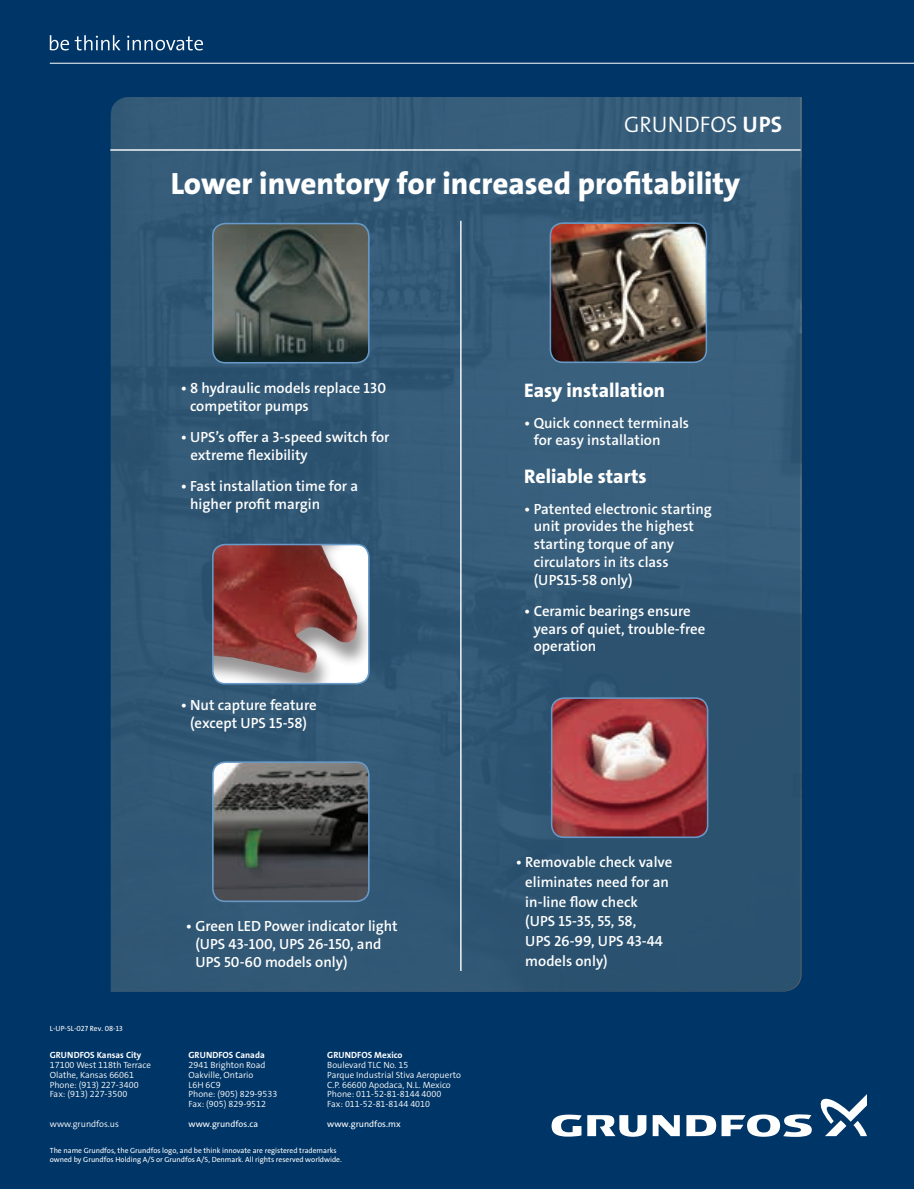
<style>
.page{position:relative;width:914px;height:1189px;background:#fff}
.page>*{position:absolute;margin:0;border:0;box-sizing:border-box;transform-origin:0 0}
.t1{font:31.05px "Grundfos The Sans OT 8 XB";color:#fff}
.t2{font:22.5px "Grundfos The Sans OT 4 SL";color:#fff}
.t3{font:19.65px "Grundfos The Sans OT 8 XB";color:#fff}
.t4{font:14.85px/17.7px "Grundfos The Sans OT 6 SB";color:#fff}
.t5{font:9px/9.9px "Grundfos The Sans OT 4 SL";color:#fff}
.t6{font:9px "Grundfos The Sans OT 7 B";color:#fff}
.t7{font:9px "Grundfos The Sans OT 5 R";color:#fff}
.t8{font:7.5px/9px "Grundfos The Sans OT 5 R";color:#fff}
.s1{font-family:"Grundfos The Sans OT 7 B"}
</style>
<div class="page">
<div style="left:0;top:0;width:913px;height:1189px;background:#003667"></div>
<div style="left:110px;top:97px;width:690px;height:894px;background:#325876"></div>
<img style="left:213px;top:223px;width:155px;height:140px">
<div style="left:212px;top:223px;width:157px;height:140px;border:2px solid #679ac8;border-radius:12px"></div>
<div style="left:213px;top:544px;width:155px;height:139px;background:#231f20;opacity:.46"></div>
<img style="left:213px;top:544px;width:144px;height:129px">
<div style="left:212px;top:544px;width:157px;height:140px;border:2px solid #679ac8;border-radius:12px"></div>
<img style="left:551px;top:698px;width:156px;height:139px">
<div style="left:550px;top:697px;width:158px;height:141px;border:2px solid #679ac8;border-radius:12px"></div>
<img style="left:213px;top:762px;width:155px;height:139px">
<div style="left:212px;top:761px;width:157px;height:141px;border:2px solid #679ac8;border-radius:12px"></div>
<img style="left:550px;top:223px;width:156px;height:139px">
<div style="left:549px;top:222px;width:157px;height:141px;border:2px solid #679ac8;border-radius:12px"></div>
<hr style="left:460px;top:221px;width:1px;height:750px;background:#fff">
<hr style="left:110px;top:149px;width:690px;height:2px;background:#fff">
<svg style="left:652px;top:1115px;width:27px;height:21px"></svg>
<svg style="left:587px;top:1115px;width:59px;height:21px"></svg>
<svg style="left:686px;top:1115px;width:29px;height:21px"></svg>
<svg style="left:551px;top:1114px;width:30px;height:22px"></svg>
<svg style="left:721px;top:1114px;width:90px;height:22px"></svg>
<svg style="left:820px;top:1095px;width:46px;height:41px"></svg>
<hr style="left:50px;top:63px;width:863px;height:1px;background:#fff">
<svg style="left:50px;top:35px;width:19px;height:15px"></svg>
<svg style="left:75px;top:35px;width:45px;height:15px"></svg>
<svg style="left:127px;top:36px;width:76px;height:14px"></svg>
<h2 class="t2" style="left:623px;top:110px;width:159px">GRUNDFOS <span class="s1">UPS</span></h2>
<h1 class="t1" style="left:171px;top:163px;width:570px">Lower inventory for increased profitability</h1>
<p class="t4" style="left:190px;top:380px;width:197px;text-indent:-9px">• 8 hydraulic models replace 130 competitor pumps</p>
<p class="t4" style="left:190px;top:428px;width:200px;text-indent:-10px">• UPS’s offer a 3-speed switch for extreme flexibility</p>
<p class="t4" style="left:190px;top:477px;width:169px;text-indent:-9px">• Fast installation time for a higher profit margin</p>
<p class="t4" style="left:181px;top:696px;width:137px;text-align:center">• Nut capture feature (except UPS 15-58)</p>
<p class="t8" style="left:50px;top:1024px;width:74px">L-UP-SL-027 Rev. 08-13</p>
<p class="t6" style="left:50px;top:1049px;width:93px">GRUNDFOS Kansas City</p>
<p class="t5" style="left:50px;top:1059px;width:103px">17100 West 118th Terrace<br>Olathe, Kansas 66061<br>Phone: (913) 227-3400<br>Fax: (913) 227-3500</p>
<p class="t5" style="left:50px;top:1119px;width:70px">www.grundfos.us</p>
<p class="t4" style="left:195px;top:917px;width:204px;text-indent:-9px">• Green LED Power indicator light (UPS 43-100, UPS 26-150, and<br>UPS 50-60 models only)</p>
<p class="t6" style="left:188px;top:1049px;width:78px">GRUNDFOS Canada</p>
<p class="t5" style="left:188px;top:1059px;width:90px">2941 Brighton Road<br>Oakville, Ontario<br>L6H 6C9<br>Phone: (905) 829-9533<br>Fax: (905) 829-9512</p>
<p class="t7" style="left:188px;top:1118px;width:71px">www.grundfos.ca</p>
<p class="t6" style="left:327px;top:1049px;width:77px">GRUNDFOS Mexico</p>
<p class="t5" style="left:327px;top:1059px;width:135px">Boulevard TLC No. 15<br>Parque Industrial Stiva Aeropuerto<br>C.P. 66600 Apodaca, N.L. Mexico<br>Phone: 011-52-81-8144 4000<br>Fax: 011-52-81-8144 4010</p>
<p class="t7" style="left:327px;top:1118px;width:75px">www.grundfos.mx</p>
<p class="t8" style="left:50px;top:1146px;width:293px">The name Grundfos, the Grundfos logo, and be think innovate are registered trademarks owned by Grundfos Holding A/S or Grundfos A/S, Denmark. All rights reserved worldwide.</p>
<h3 class="t3" style="left:524px;top:377px;width:142px">Easy installation</h3>
<p class="t4" style="left:533px;top:414px;width:157px;text-indent:-9px">• Quick connect terminals for easy installation</p>
<h3 class="t3" style="left:524px;top:463px;width:124px">Reliable starts</h3>
<p class="t4" style="left:533px;top:500px;width:180px;text-indent:-9px">• Patented electronic starting unit provides the highest starting torque of any circulators in its class (UPS15-58 only)</p>
<p class="t4" style="left:533px;top:602px;width:173px;text-indent:-9px">• Ceramic bearings ensure years of quiet, trouble-free operation</p>
<p class="t4" style="left:525px;top:852px;width:148px;line-height:19.6px;text-indent:-9px">• Removable check valve eliminates need for an in-line flow check<br>(UPS 15-35, 55, 58,<br>UPS 26-99, UPS 43-44 models only)</p>
</div>
